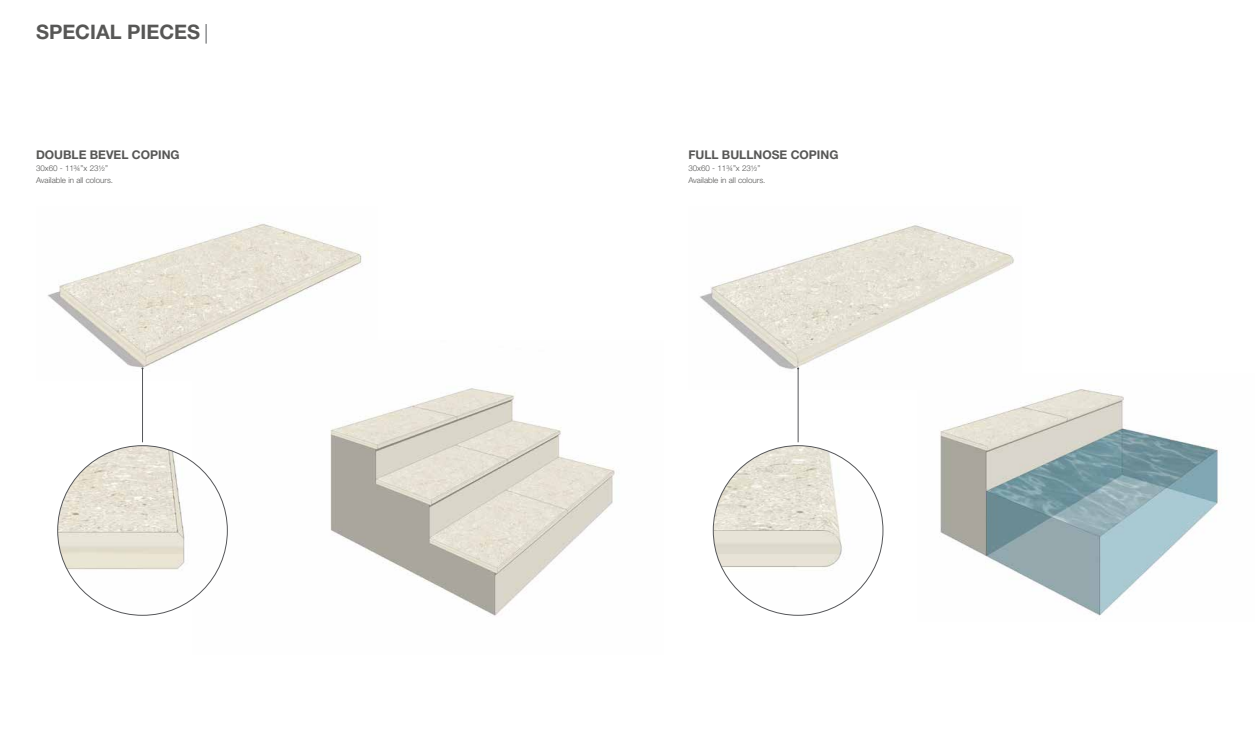
<style>
.page{position:relative;width:1255px;height:740px;background:#fff}
.page>*{position:absolute;margin:0;border:0;box-sizing:border-box;transform-origin:0 0}
.t1{font:700 20px "Helvetica Neue LT Std";color:#575756}
.t2{font:700 12px "Helvetica Neue LT Std";color:#575756}
.t3{font:300 8px/12px "Helvetica Neue LT Std";color:#575756}
</style>
<div class="page">
<img style="left:193px;top:388px;width:422px;height:228px">
<img style="left:47px;top:223px;width:322px;height:147px">
<svg style="left:206px;top:24px;width:1px;height:20px"></svg>
<img style="left:58px;top:445px;width:169px;height:170px;border-radius:85px">
<img style="left:713px;top:445px;width:169px;height:170px;border-radius:85px">
<img style="left:940px;top:389px;width:278px;height:227px">
<img style="left:700px;top:223px;width:314px;height:166px">
<hr style="left:142px;top:368px;width:1px;height:74px;background:#56575a">
<hr style="left:797px;top:368px;width:1px;height:74px;background:#56575a">
<h1 class="t1" style="left:36px;top:19px;width:166px">SPECIAL PIECES</h1>
<h2 class="t2" style="left:36px;top:147px;width:145px">DOUBLE BEVEL COPING</h2>
<p class="t3" style="left:36px;top:162px;width:79px">30x60 - 11¾”x 23½”<br>Available in all colours.</p>
<h2 class="t2" style="left:688px;top:147px;width:152px">FULL BULLNOSE COPING</h2>
<p class="t3" style="left:688px;top:162px;width:79px">30x60 - 11¾”x 23½”<br>Available in all colours.</p>
</div>
